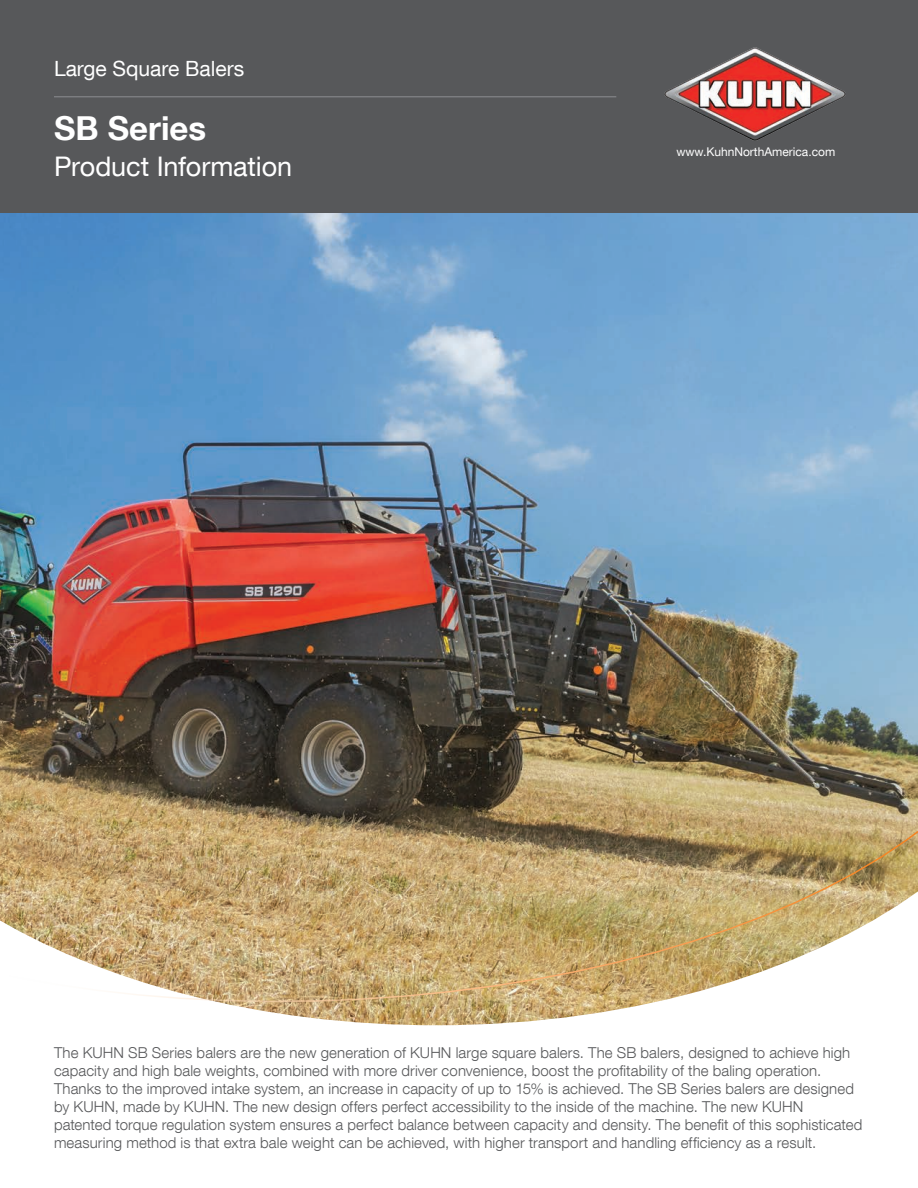
<style>
.page{position:relative;width:918px;height:1188px;background:#fff}
.page>*{position:absolute;margin:0;border:0;box-sizing:border-box;transform-origin:0 0}
.t1{font:700 33px "Helvetica Neue LT Com";color:#fff}
.t2{font:27px "Helvetica Neue LT Com";letter-spacing:-.005em;color:#fff}
.t3{font:21px "Helvetica Neue LT Com";color:#fff}
.t4{font:300 15px/18px "Helvetica Neue LT Com";letter-spacing:.01em;color:#57585a}
.t5{font:12px "Helvetica Neue LT Com";color:#fff}
</style>
<div class="page">
<div style="left:0;top:0;width:918px;height:216px;background:#57585a"></div>
<img style="left:0;top:213px;width:918px;height:616px">
<svg style="left:227px;top:1004px;width:419px;height:22px"></svg>
<svg style="left:0;top:829px;width:918px;height:175px;background:#c7af81"></svg>
<img style="left:664px;top:47px;width:182px;height:94px">
<hr style="left:54px;top:97px;width:562px;height:1px;background:#939598">
<h3 class="t3" style="left:54px;top:55px;width:192px">Large Square Balers</h3>
<h1 class="t1" style="left:54px;top:107px;width:154px">SB Series</h1>
<h2 class="t2" style="left:54px;top:149px;width:240px">Product Information</h2>
<p class="t5" style="left:676px;top:145px;width:160px">www.KuhnNorthAmerica.com</p>
<p class="t4" style="left:54px;top:1044px;width:810px">The KUHN SB Series balers are the new generation of KUHN large square balers. The SB balers, designed to achieve high capacity and high bale weights, combined with more driver convenience, boost the profitability of the baling operation.<br>Thanks to the improved intake system, an increase in capacity of up to 15% is achieved. The SB Series balers are designed by KUHN, made by KUHN. The new design offers perfect accessibility to the inside of the machine. The new KUHN patented torque regulation system ensures a perfect balance between capacity and density. The benefit of this sophisticated measuring method is that extra bale weight can be achieved, with higher transport and handling efficiency as a result.</p>
</div>
